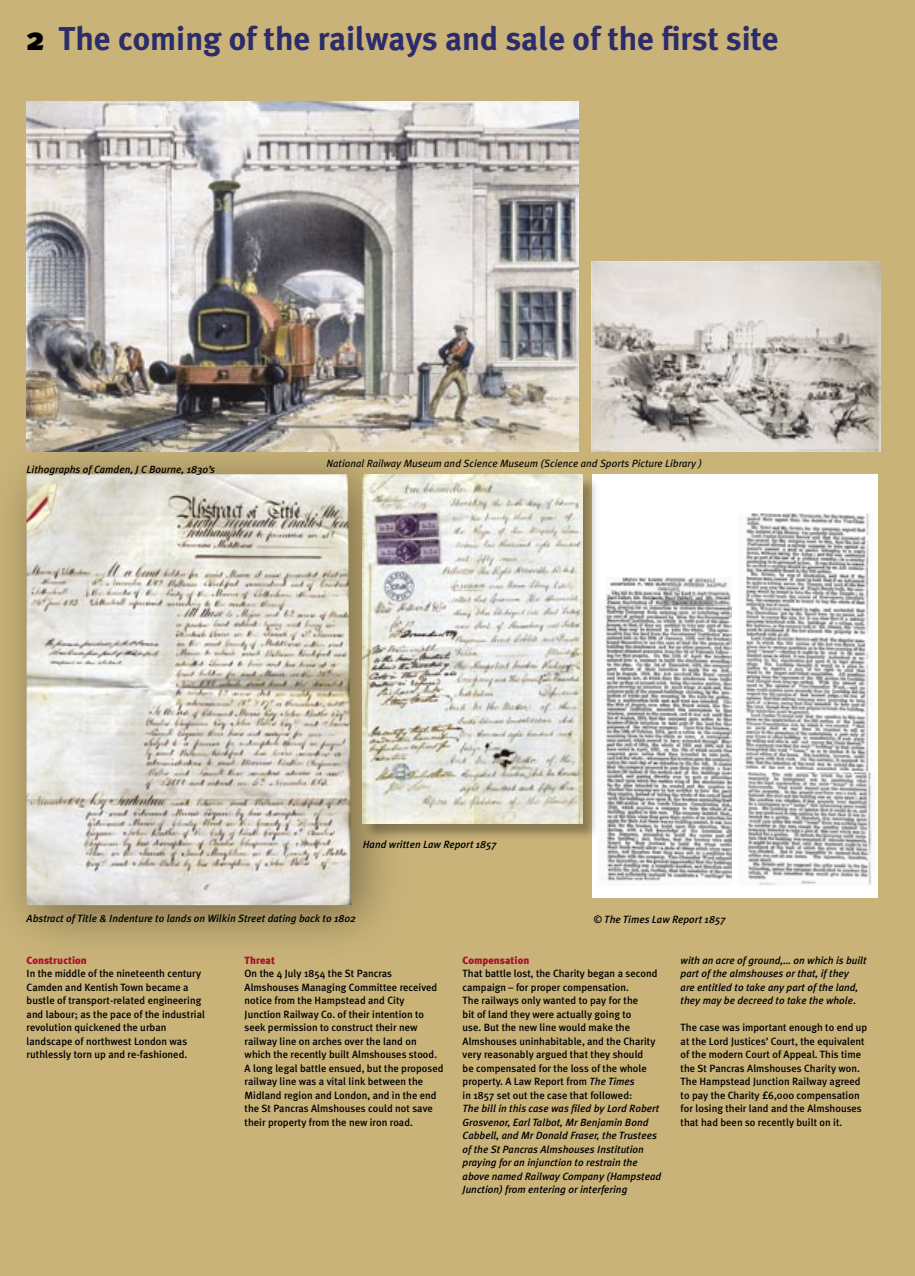
<style>
.page{position:relative;width:915px;height:1276px;background:#fff}
.page>*{position:absolute;margin:0;border:0;box-sizing:border-box;transform-origin:0 0}
.main_headings{font:700 33px "Meta Plus";color:#2b2c69}
.main_text{font:500 10.5px/13.5px "Meta Plus";color:#000}
.main_text-2{font:italic 500 10.5px/13.5px "Meta Plus";color:#000}
.main_text-3{font:italic 10.5px "Meta Plus";color:#000}
.main_text-4{font:900 10.5px "Meta Plus";letter-spacing:.005em;color:#a9122a}
.s1{font-weight:900;color:#000}
.s2{font-style:normal}
.s3{font-style:italic}
</style>
<div class="page">
<div style="left:0;top:0;width:914px;height:1276px;background:#c9b379"></div>
<div style="left:592px;top:474px;width:285px;height:423px;background:#fff"></div>
<img style="left:747px;top:773px;width:125px;height:112px">
<img style="left:744px;top:513px;width:126px;height:258px">
<img style="left:605px;top:605px;width:125px;height:276px">
<div style="left:0;top:438px;width:405px;height:520px;background:#000;opacity:.41"></div>
<img style="left:27px;top:474px;width:324px;height:431px">
<div style="left:361px;top:473px;width:239px;height:368px;background:#000;opacity:.32"></div>
<img style="left:362px;top:474px;width:220px;height:349px">
<img style="left:606px;top:577px;width:125px;height:28px">
<img style="left:27px;top:101px;width:551px;height:351px">
<img style="left:591px;top:261px;width:289px;height:191px">
<p class="main_headings" style="left:27px;top:19px;width:753px"><span class="s1">2</span> The coming of the railways and sale of the first site</p>
<p class="main_text-2" style="left:27px;top:462px;width:190px">Lithographs of Camden, J C Bourne, 1830’s</p>
<p class="main_text-3" style="left:326px;top:457px;width:377px">National Railway Museum and Science Museum (Science and Sports Picture Library )</p>
<p class="main_text-2" style="left:363px;top:837px;width:135px">Hand written Law Report 1857</p>
<p class="main_text-2" style="left:27px;top:911px;width:330px">Abstract of Title &amp; Indenture to lands on Wilkin Street dating back to 1802</p>
<p class="main_text-4" style="left:27px;top:954px;width:62px">Construction</p>
<p class="main_text" style="left:27px;top:967px;width:180px">In the middle of the nineteenth century Camden and Kentish Town became a bustle of transport-related engineering and labour; as the pace of the industrial revolution quickened the urban landscape of northwest London was ruthlessly torn up and re-fashioned.</p>
<p class="main_text-4" style="left:244px;top:954px;width:32px">Threat</p>
<p class="main_text" style="left:244px;top:967px;width:194px">On the 4 July 1854 the St Pancras Almshouses Managing Committee received notice from the Hampstead and City Junction Railway Co. of their intention to seek permission to construct their new railway line on arches over the land on which the recently built Almshouses stood.</p>
<p class="main_text" style="left:244px;top:1061px;width:200px">A long legal battle ensued, but the proposed railway line was a vital link between the Midland region and London, and in the end the St Pancras Almshouses could not save their property from the new iron road.</p>
<p class="main_text-2" style="left:593px;top:912px;width:133px"><span class="s2">©</span> The Times Law Report 1857</p>
<p class="main_text-4" style="left:462px;top:954px;width:68px">Compensation</p>
<p class="main_text" style="left:462px;top:967px;width:196px">That battle lost, the Charity began a second campaign – for proper compensation.<br>The railways only wanted to pay for the<br>bit of land they were actually going to<br>use. But the new line would make the Almshouses uninhabitable, and the Charity very reasonably argued that they should<br>be compensated for the loss of the whole property. A Law Report from <span class="s3">The Times<br></span>in 1857 set out the case that followed:</p>
<p class="main_text-2" style="left:462px;top:1102px;width:200px">The bill in this case was filed by Lord Robert Grosvenor, Earl Talbot, Mr Benjamin Bond Cabbell, and Mr Donald Fraser, the Trustees of the St Pancras Almshouses Institution praying for an injunction to restrain the above named Railway Company (Hampstead Junction) from entering or interfering</p>
<p class="main_text-2" style="left:680px;top:953px;width:187px">with an acre of ground,… on which is built part of the almshouses or that, if they<br>are entitled to take any part of the land, they may be decreed to take the whole<span class="s2">.</span></p>
<p class="main_text" style="left:680px;top:1021px;width:188px">The case was important enough to end up at the Lord Justices’ Court, the equivalent of the modern Court of Appeal. This time the St Pancras Almshouses Charity won.<br>The Hampstead Junction Railway agreed to pay the Charity £6,000 compensation for losing their land and the Almshouses that had been so recently built on it.</p>
</div>
